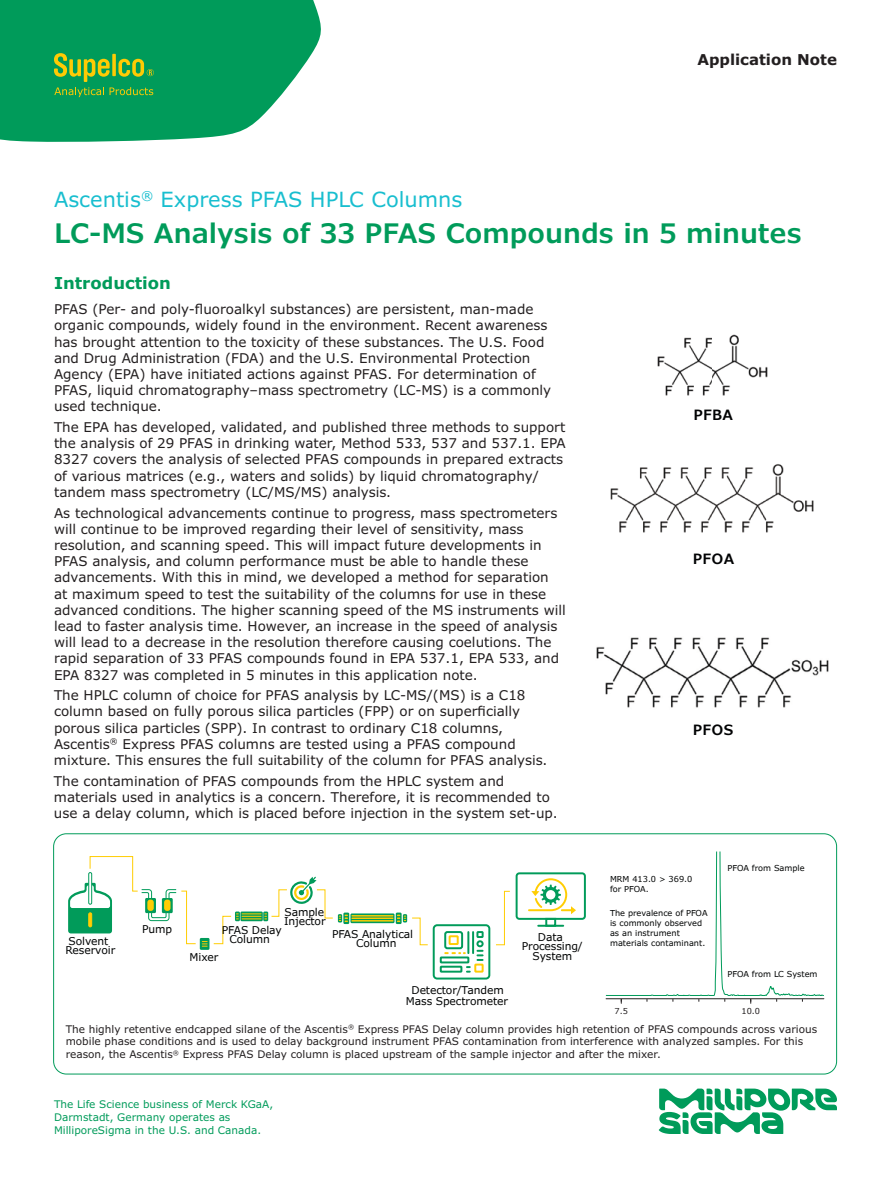
<style>
.page{position:relative;width:891px;height:1188px;background:#fff}
.page>*{position:absolute;margin:0;border:0;box-sizing:border-box;transform-origin:0 0}
.t1{font:600 27px "Verdana Pro";color:#009b5a}
.t2{font:21px "Verdana Pro";color:#18becf}
.t3{font:700 16.5px "Verdana Pro";color:#009b5a}
.t4{font:700 15px "Verdana Pro";color:#231f20}
.t5{font:600 14.25px "Verdana Pro";letter-spacing:.02em;color:#020304}
.t6{font:13.5px/16.2px "Verdana Pro";color:#231f20}
.t7{font:10.65px/9.4px "Verdana Pro";letter-spacing:-.01em;color:#030505;text-align:center}
.t8{font:10.5px/12.6px "Verdana Pro";color:#231f20}
.t9{font:10.5px/12.6px "Verdana Pro";color:#009b5a}
.t10{font:8.25px/9.8px "Verdana Pro";color:#030505}
.t11{font:8.25px "Verdana Pro";color:#231f20}
</style>
<div class="page">
<svg style="left:0;top:0;width:321px;height:142px;background:#1ca66c"></svg>
<svg style="left:54px;top:53px;width:100px;height:44px;background:#44a742"></svg>
<svg style="left:605px;top:851px;width:220px;height:152px"></svg>
<div style="left:200px;top:938px;width:10px;height:12px;background:#019b5a"></div>
<svg style="left:202px;top:941px;width:5px;height:6px"></svg>
<svg style="left:350px;top:913px;width:45px;height:10px"></svg>
<hr style="left:352px;top:915px;width:41px;height:2px;background:#ffcd03">
<hr style="left:352px;top:918px;width:41px;height:1px;background:#ffcd03">
<hr style="left:352px;top:920px;width:41px;height:2px;background:#ffcd03">
<svg style="left:343px;top:913px;width:6px;height:11px"></svg>
<svg style="left:396px;top:913px;width:6px;height:11px"></svg>
<div style="left:433px;top:924px;width:57px;height:56px;border:2px solid #019b5a;border-radius:3px"></div>
<div style="left:444px;top:931px;width:19px;height:18px;border:2px solid #019b5a;border-radius:2px"></div>
<div style="left:449px;top:935px;width:10px;height:10px;border:2px solid #ffcd03"></div>
<div style="left:474px;top:964px;width:10px;height:9px;border:2px solid #ffcd03"></div>
<div style="left:476px;top:931px;width:8px;height:7px;border:2px solid #019b5a"></div>
<div style="left:440px;top:956px;width:29px;height:7px;border:2px solid #019b5a"></div>
<div style="left:440px;top:966px;width:22px;height:7px;border:2px solid #019b5a"></div>
<div style="left:476px;top:940px;width:8px;height:7px;border:2px solid #019b5a;border-radius:2px"></div>
<hr style="left:472px;top:932px;width:2px;height:21px;background:#019b5a">
<svg style="left:477px;top:950px;width:6px;height:11px"></svg>
<svg style="left:467px;top:966px;width:3px;height:7px"></svg>
<svg style="left:445px;top:952px;width:20px;height:2px"></svg>
<hr style="left:467px;top:932px;width:2px;height:21px;background:#019b5a">
<div style="left:516px;top:872px;width:70px;height:48px;border:2px solid #019b5a;border-radius:3px"></div>
<div style="left:545px;top:918px;width:11px;height:9px;border:2px solid #019b5a"></div>
<hr style="left:538px;top:925px;width:25px;height:2px;background:#019b5a">
<svg style="left:528px;top:878px;width:48px;height:36px"></svg>
<svg style="left:496px;top:891px;width:14px;height:55px"></svg>
<svg style="left:398px;top:914px;width:30px;height:32px"></svg>
<svg style="left:213px;top:877px;width:134px;height:67px"></svg>
<svg style="left:68px;top:856px;width:128px;height:88px"></svg>
<div style="left:53px;top:833px;width:784px;height:241px;border:1px solid #009b5a;border-radius:13px"></div>
<img style="left:657px;top:334px;width:111px;height:62px">
<img style="left:610px;top:464px;width:204px;height:69px">
<img style="left:596px;top:637px;width:233px;height:71px">
<svg style="left:659px;top:1089px;width:178px;height:45px"></svg>
<p class="t4" style="left:697px;top:50px;width:141px">Application Note</p>
<h2 class="t2" style="left:54px;top:186px;width:410px">Ascentis<sup>®</sup> Express PFAS HPLC Columns</h2>
<h1 class="t1" style="left:54px;top:216px;width:749px">LC-MS Analysis of 33 PFAS Compounds in 5 minutes</h1>
<p class="t3" style="left:54px;top:272px;width:119px">Introduction</p>
<p class="t6" style="left:54px;top:301px;width:499px">PFAS (Per- and poly-fluoroalkyl substances) are persistent, man-made organic compounds, widely found in the environment. Recent awareness has brought attention to the toxicity of these substances. The U.S. Food and Drug Administration (FDA) and the U.S. Environmental Protection Agency (EPA) have initiated actions against PFAS. For determination of PFAS, liquid chromatography–mass spectrometry (LC-MS) is a commonly used technique.</p>
<p class="t6" style="left:54px;top:419px;width:513px">The EPA has developed, validated, and published three methods to support the analysis of 29 PFAS in drinking water, Method 533, 537 and 537.1. EPA 8327 covers the analysis of selected PFAS compounds in prepared extracts of various matrices (e.g., waters and solids) by liquid chromatography/ tandem mass spectrometry (LC/MS/MS) analysis.</p>
<p class="t6" style="left:54px;top:505px;width:513px">As technological advancements continue to progress, mass spectrometers will continue to be improved regarding their level of sensitivity, mass resolution, and scanning speed. This will impact future developments in PFAS analysis, and column performance must be able to handle these advancements. With this in mind, we developed a method for separation<br>at maximum speed to test the suitability of the columns for use in these advanced conditions. The higher scanning speed of the MS instruments will lead to faster analysis time. However, an increase in the speed of analysis will lead to a decrease in the resolution therefore causing coelutions. The rapid separation of 33 PFAS compounds found in EPA 537.1, EPA 533, and EPA 8327 was completed in 5 minutes in this application note.</p>
<p class="t6" style="left:54px;top:687px;width:495px">The HPLC column of choice for PFAS analysis by LC-MS/(MS) is a C18 column based on fully porous silica particles (FPP) or on superficially porous silica particles (SPP). In contrast to ordinary C18 columns, Ascentis<sup>®</sup> Express PFAS columns are tested using a PFAS compound mixture. This ensures the full suitability of the column for PFAS analysis.</p>
<p class="t6" style="left:54px;top:773px;width:505px">The contamination of PFAS compounds from the HPLC system and materials used in analytics is a concern. Therefore, it is recommended to use a delay column, which is placed before injection in the system set-up.</p>
<p class="t5" style="left:693px;top:406px;width:41px">PFBA</p>
<p class="t5" style="left:693px;top:549px;width:43px">PFOA</p>
<p class="t5" style="left:693px;top:720px;width:42px">PFOS</p>
<p class="t7" style="left:65px;top:937px;width:51px">Solvent<br>Reservoir</p>
<p class="t7" style="left:142px;top:925px;width:32px">Pump</p>
<p class="t7" style="left:284px;top:907px;width:43px;text-align:left">Sample<br>Injector</p>
<p class="t7" style="left:222px;top:925px;width:61px">PFAS Delay<br>Column</p>
<p class="t7" style="left:356px;top:929px;width:59px;text-align:left;text-indent:-24px">PFAS Analytical<br>Column</p>
<p class="t7" style="left:190px;top:952px;width:30px">Mixer</p>
<p class="t7" style="left:406px;top:984px;width:104px;line-height:11.6px">Detector/Tandem<br>Mass Spectrometer</p>
<p class="t7" style="left:522px;top:932px;width:62px">Data<br>Processing/<br>System</p>
<p class="t10" style="left:610px;top:874px;width:84px">MRM 413.0 &gt; 369.0 for PFOA.</p>
<p class="t10" style="left:610px;top:908px;width:99px">The prevalence of PFOA is commonly observed as an instrument materials contaminant.</p>
<p class="t10" style="left:727px;top:864px;width:79px">PFOA from Sample</p>
<p class="t10" style="left:727px;top:970px;width:92px">PFOA from LC System</p>
<p class="t11" style="left:615px;top:1006px;width:15px">7.5</p>
<p class="t11" style="left:742px;top:1006px;width:20px">10.0</p>
<p class="t8" style="left:66px;top:1023px;width:753px">The highly retentive endcapped silane of the Ascentis<sup>®</sup> Express PFAS Delay column provides high retention of PFAS compounds across various mobile phase conditions and is used to delay background instrument PFAS contamination from interference with analyzed samples. For this reason, the Ascentis<sup>®</sup> Express PFAS Delay column is placed upstream of the sample injector and after the mixer.</p>
<p class="t9" style="left:54px;top:1098px;width:221px">The Life Science business of Merck KGaA,<br>Darmstadt, Germany operates as<br>MilliporeSigma in the U.S. and Canada.</p>
</div>
